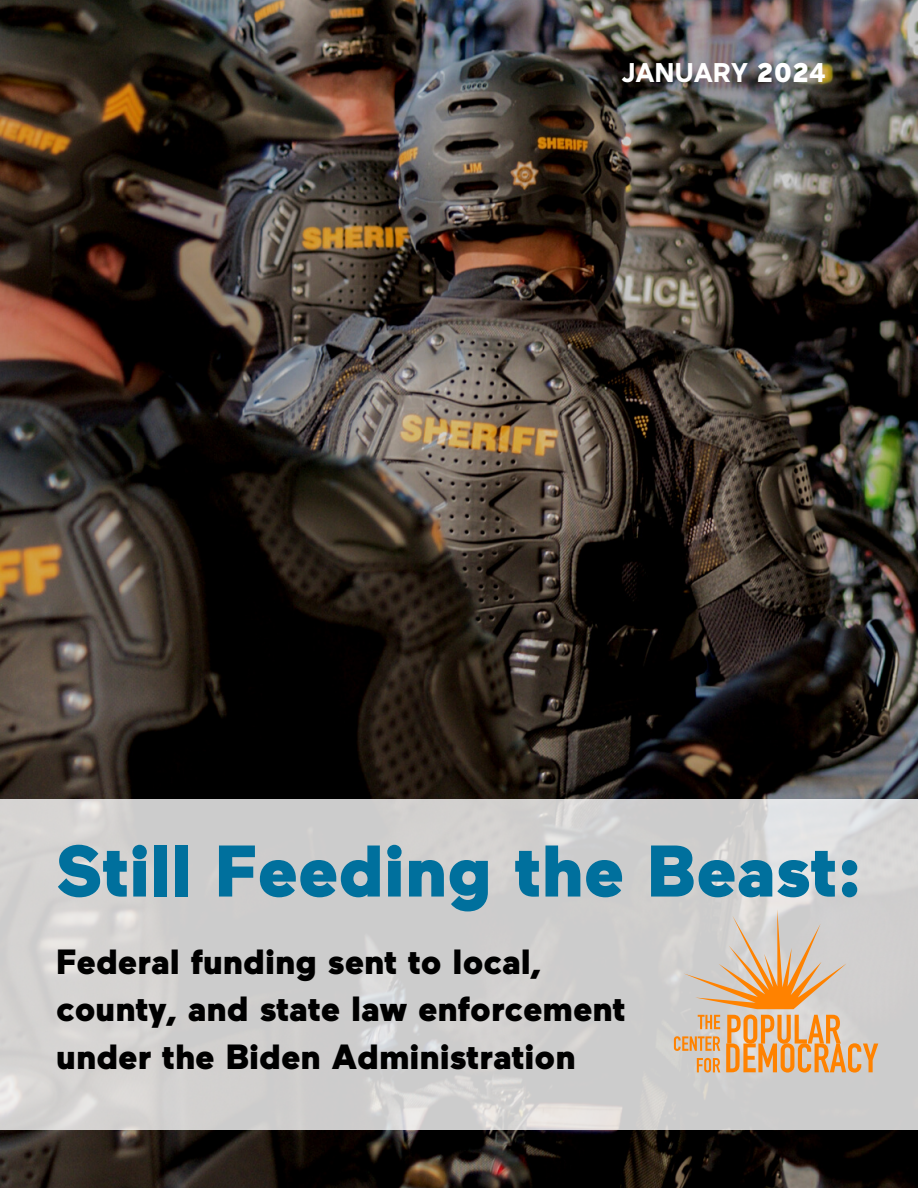
<style>
.page{position:relative;width:918px;height:1188px;background:#fff}
.page>*{position:absolute;margin:0;border:0;box-sizing:border-box;transform-origin:0 0}
.t1{font:900 72.75px "Maax";color:#00709d}
.t2{font:900 34.95px/47.4px "Maax";color:#000}
.t3{font:700 27px "Maax";color:#fff}
.s1{font-weight:900}
</style>
<div class="page">
<img style="left:0;top:0;width:918px;height:1188px">
<svg style="left:0;top:800px;width:918px;height:330px;background:#d1d0cf"></svg>
<svg style="left:684px;top:909px;width:163px;height:100px;background:#d8c3ad"></svg>
<svg style="left:726px;top:1015px;width:152px;height:57px;background:#e6b078"></svg>
<svg style="left:698px;top:1015px;width:22px;height:14px"></svg>
<svg style="left:674px;top:1036px;width:46px;height:15px"></svg>
<svg style="left:697px;top:1058px;width:23px;height:14px"></svg>
<p class="t3" style="left:622px;top:58px;width:206px">JANUARY <span class="s1">202</span>4</p>
<h1 class="t1" style="left:56px;top:840px;width:807px">Still Feeding the Beast:</h1>
<p class="t2" style="left:56px;top:940px;width:571px">Federal funding sent to local, county, and state law enforcement under the Biden Administration</p>
</div>
